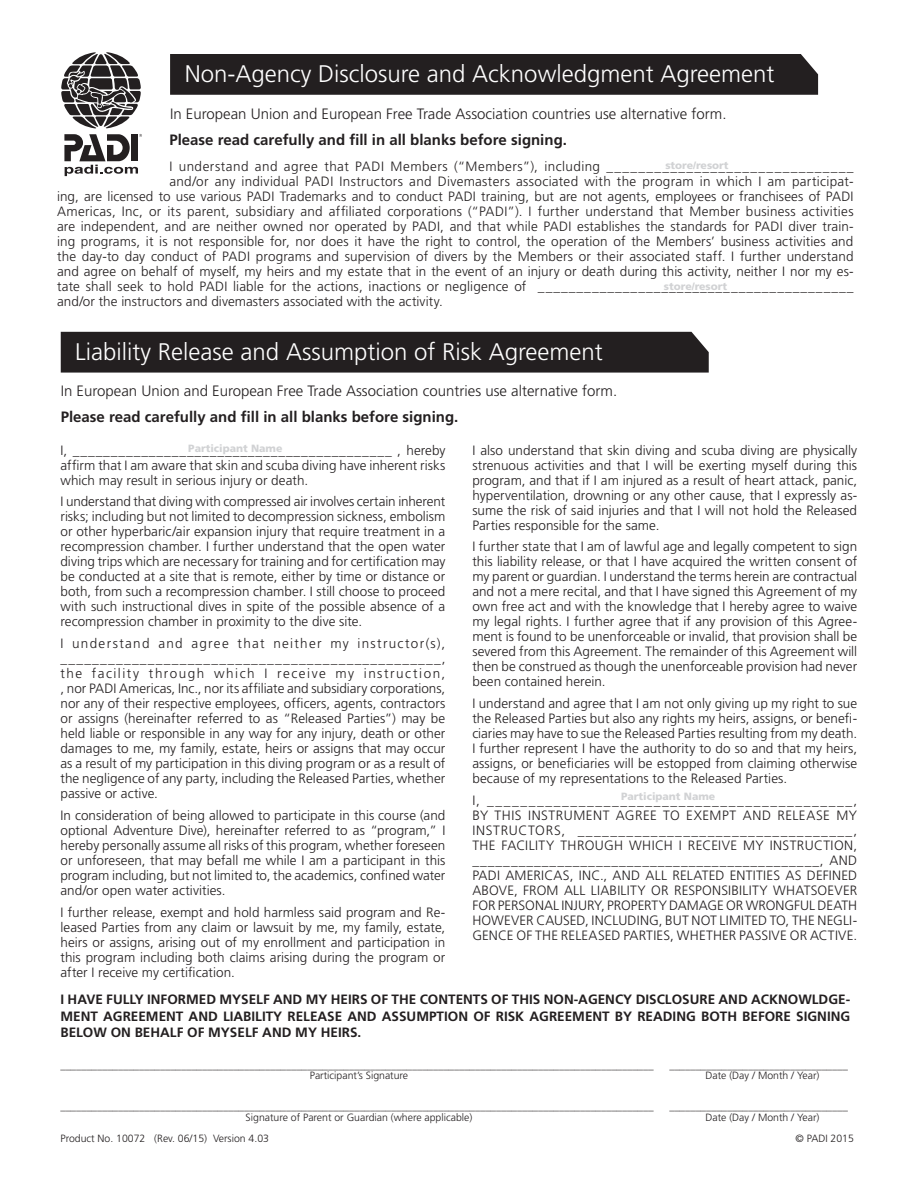
<style>
.page{position:relative;width:918px;height:1188px;background:#fff}
.page>*{position:absolute;margin:0;border:0;box-sizing:border-box;transform-origin:0 0}
.t1{font:300 24px "Frutiger LT Std";color:#fff}
.subhead{font:300 15px "Frutiger LT Std";color:#231f20}
._9__Text_10__lead{font:700 15px "Frutiger LT Std";color:#231f20}
.body{font:300 13.5px/15px "Frutiger LT Std";letter-spacing:.005em;color:#231f20;text-align:justify}
.t2{font:700 13.5px/16.2px "Frutiger LT Std";color:#231f20;text-align:justify}
.body-2{font:300 13.5px "Frutiger LT Std";letter-spacing:.035em;color:#231f20}
.lines{font:300 10.5px "Frutiger LT Std";color:#231f20}
.Under_Line_text{font:900 10.5px "Frutiger LT Std";color:#d1d2d4}
._6__Text{font:300 10.5px "Frutiger LT Std";color:#231f20}
</style>
<div class="page">
<svg style="left:61px;top:52px;width:81px;height:124px"></svg>
<div style="left:61px;top:332px;width:648px;height:41px;background:#231f20"></div>
<div style="left:170px;top:54px;width:648px;height:41px;background:#231f20"></div>
<p class="t1" style="left:185px;top:60px;width:591px">Non-Agency Disclosure and Acknowledgment Agreement</p>
<p class="subhead" style="left:170px;top:106px;width:558px">In European Union and European Free Trade Association countries use alternative form.</p>
<p class="body-2" style="left:169px;top:159px;width:686px">I understand and agree that PADI Members (“Members”), including _______________________________</p>
<p class="body" style="left:169px;top:174px;width:686px">and/or any individual PADI Instructors and Divemasters associated with the program in which I am participat-</p>
<p class="body" style="left:57px;top:189px;width:798px">ing, are licensed to use various PADI Trademarks and to conduct PADI training, but are not agents, employees or franchisees of PADI</p>
<p class="body" style="left:57px;top:204px;width:798px">Americas, Inc, or its parent, subsidiary and affiliated corporations (“PADI”). I further understand that Member business activities</p>
<p class="body" style="left:57px;top:219px;width:798px">are independent, and are neither owned nor operated by PADI, and that while PADI establishes the standards for PADI diver train-</p>
<p class="body" style="left:57px;top:234px;width:798px">ing programs, it is not responsible for, nor does it have the right to control, the operation of the Members’ business activities and</p>
<p class="body" style="left:57px;top:249px;width:798px">the day-to day conduct of PADI programs and supervision of divers by the Members or their associated staff. I further understand</p>
<p class="body" style="left:57px;top:264px;width:798px">and agree on behalf of myself, my heirs and my estate that in the event of an injury or death during this activity, neither I nor my es-</p>
<p class="body" style="left:57px;top:279px;width:798px">tate shall seek to hold PADI liable for the actions, inactions or negligence of _________________________________________</p>
<p class="body" style="left:57px;top:294px;width:387px">and/or the instructors and divemasters associated with the activity.</p>
<p class="_9__Text_10__lead" style="left:169px;top:131px;width:399px">Please read carefully and fill in all blanks before signing.</p>
<p class="Under_Line_text" style="left:665px;top:159px;width:65px">store/resort</p>
<p class="Under_Line_text" style="left:664px;top:280px;width:65px">store/resort</p>
<p class="t1" style="left:75px;top:338px;width:529px">Liability Release and Assumption of Risk Agreement</p>
<p class="subhead" style="left:61px;top:383px;width:558px">In European Union and European Free Trade Association countries use alternative form.</p>
<p class="_9__Text_10__lead" style="left:61px;top:408px;width:399px">Please read carefully and fill in all blanks before signing.</p>
<p class="body" style="left:60px;top:443px;width:387px">I, __________________________________________ , hereby affirm that I am aware that skin and scuba diving have inherent risks which may result in serious injury or death.</p>
<p class="body" style="left:60px;top:494px;width:386px">I understand that diving with compressed air involves certain inherent risks; including but not limited to decompression sickness, embolism or other hyperbaric/air expansion injury that require treatment in a recompression chamber. I further understand that the open water diving trips which are necessary for training and for certification may be conducted at a site that is remote, either by time or distance or both, from such a recompression chamber. I still choose to proceed with such instructional dives in spite of the possible absence of a recompression chamber in proximity to the dive site.</p>
<p class="body" style="left:60px;top:636px;width:387px">I understand and agree that neither my instructor(s), ________________________________________________, the facility through which I receive my instruction, , nor PADI Americas, Inc., nor its affiliate and subsidiary corporations, nor any of their respective employees, officers, agents, contractors or assigns (hereinafter referred to as “Released Parties”) may be held liable or responsible in any way for any injury, death or other damages to me, my family, estate, heirs or assigns that may occur as a result of my participation in this diving program or as a result of the negligence of any party, including the Released Parties, whether passive or active.</p>
<p class="body" style="left:60px;top:808px;width:386px">In consideration of being allowed to participate in this course (and optional Adventure Dive), hereinafter referred to as “program,” I hereby personally assume all risks of this program, whether foreseen or unforeseen, that may befall me while I am a participant in this program including, but not limited to, the academics, confined water and/or open water activities.</p>
<p class="body" style="left:60px;top:905px;width:386px">I further release, exempt and hold harmless said program and Re&shy;leased Parties from any claim or lawsuit by me, my family, estate, heirs or assigns, arising out of my enrollment and participation in this program including both claims arising during the program or after I receive my certification.</p>
<p class="Under_Line_text" style="left:188px;top:442px;width:96px">Participant Name</p>
<p class="body" style="left:472px;top:443px;width:386px">I also understand that skin diving and scuba diving are physically strenuous activities and that I will be exerting myself during this program, and that if I am injured as a result of heart attack, panic, hyperventilation, drowning or any other cause, that I expressly as&shy;sume the risk of said injuries and that I will not hold the Released Parties responsible for the same.</p>
<p class="body" style="left:472px;top:539px;width:386px">I further state that I am of lawful age and legally competent to sign this liability release, or that I have acquired the written consent of my parent or guardian. I understand the terms herein are contractual and not a mere recital, and that I have signed this Agreement of my own free act and with the knowledge that I hereby agree to waive my legal rights. I further agree that if any provision of this Agree&shy;ment is found to be unenforceable or invalid, that provision shall be severed from this Agreement. The remainder of this Agreement will then be construed as though the unenforceable provision had never been contained herein.</p>
<p class="body" style="left:472px;top:696px;width:386px">I understand and agree that I am not only giving up my right to sue the Released Parties but also any rights my heirs, assigns, or benefi&shy;ciaries may have to sue the Released Parties resulting from my death.<br>I further represent I have the authority to do so and that my heirs, assigns, or beneficiaries will be estopped from claiming otherwise because of my representations to the Released Parties.</p>
<p class="body" style="left:472px;top:793px;width:386px">I, ____________________________________________, BY THIS INSTRUMENT AGREE TO EXEMPT AND RELEASE MY INSTRUCTORS, __________________________________, THE FACILITY THROUGH WHICH I RECEIVE MY INSTRUCTION, _____________________________________________, AND PADI AMERICAS, INC., AND ALL RELATED ENTITIES AS DEFINED ABOVE, FROM ALL LIABILITY OR RESPONSIBILITY WHATSOEVER FOR PERSONAL INJURY, PROPERTY DAMAGE OR WRONGFUL DEATH HOWEVER CAUSED, INCLUDING, BUT NOT LIMITED TO, THE NEGLI-GENCE OF THE RELEASED PARTIES, WHETHER PASSIVE OR ACTIVE.</p>
<p class="Under_Line_text" style="left:621px;top:790px;width:96px">Participant Name</p>
<p class="t2" style="left:60px;top:992px;width:791px">I HAVE FULLY INFORMED MYSELF AND MY HEIRS OF THE CONTENTS OF THIS NON-AGENCY DISCLOSURE AND ACKNOWLDGE-MENT AGREEMENT AND LIABILITY RELEASE AND ASSUMPTION OF RISK AGREEMENT BY READING BOTH BEFORE SIGNING BELOW ON BEHALF OF MYSELF AND MY HEIRS.</p>
<p class="lines" style="left:60px;top:1059px;width:595px">_________________________________________________________________________________________________________________</p>
<p class="lines" style="left:669px;top:1059px;width:180px">__________________________________</p>
<p class="lines" style="left:310px;top:1070px;width:100px">Participant’s Signature</p>
<p class="lines" style="left:705px;top:1070px;width:115px">Date (Day / Month / Year)</p>
<p class="lines" style="left:60px;top:1101px;width:595px">_________________________________________________________________________________________________________________</p>
<p class="lines" style="left:669px;top:1101px;width:180px">__________________________________</p>
<p class="lines" style="left:246px;top:1111px;width:228px">Signature of Parent or Guardian (where applicable)</p>
<p class="lines" style="left:705px;top:1111px;width:115px">Date (Day / Month / Year)</p>
<p class="_6__Text" style="left:60px;top:1132px;width:210px">Product No. 10072 (Rev. 06/15) Version 4.03</p>
<p class="_6__Text" style="left:796px;top:1132px;width:60px">© PADI 2015</p>
</div>
